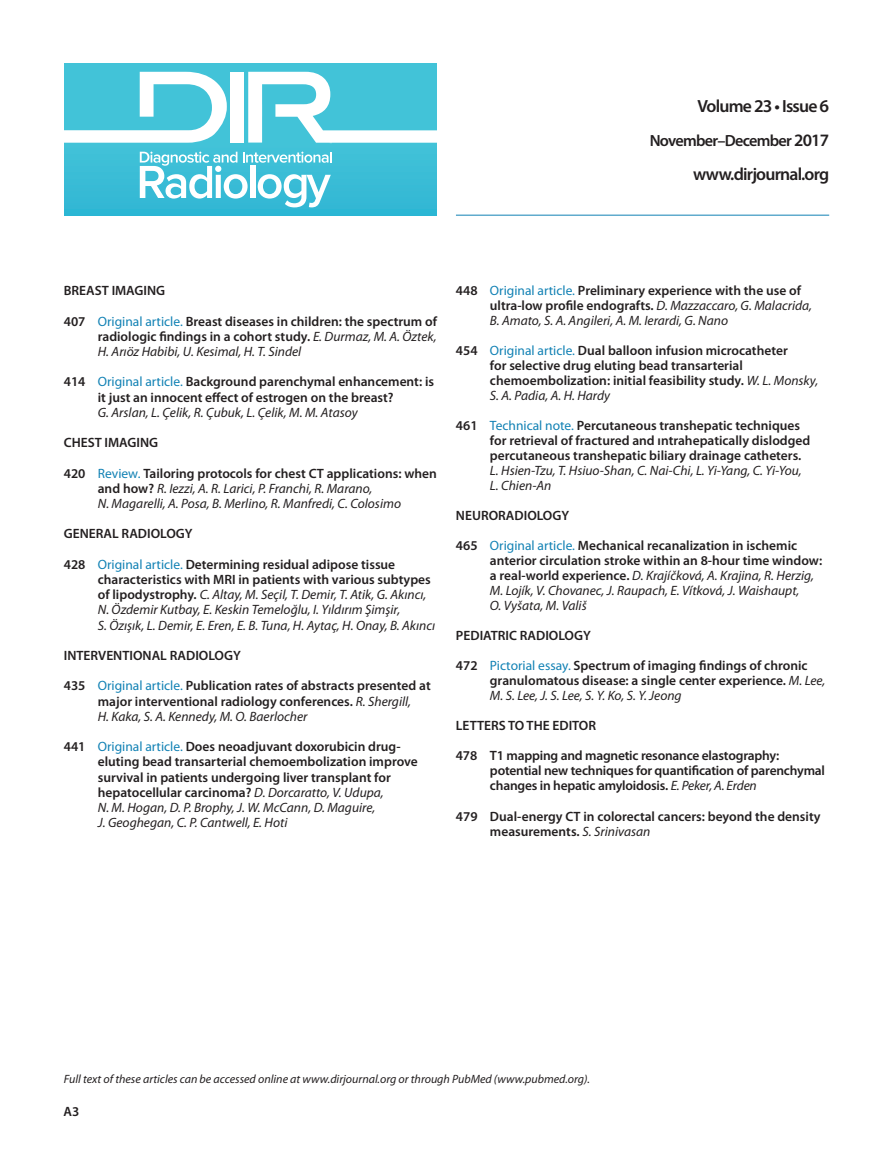
<style>
.page{position:relative;width:893px;height:1170px;background:#fff}
.page>*{position:absolute;margin:0;border:0;box-sizing:border-box;transform-origin:0 0}
.t1{font:600 17.7px "Myriad Pro";letter-spacing:-.045em;color:#231f20}
.t2{font:600 16.2px "Myriad Pro";letter-spacing:-.045em;color:#231f20}
.t3{font:600 13.5px/15px "Myriad Pro";color:#231f20}
.t4{font:italic 13.5px/15.1px "Myriad Pro";color:#231f20}
.t5{font:italic 12px "Myriad Pro";color:#231f20}
.s1{font-size:18px}
.s2{font-size:17.4px}
.s3{font-weight:400;color:#1181b4}
.s4{font-weight:400;font-style:italic}
.s5{font-weight:600;font-style:normal}
.s6{font-style:normal;color:#1181b4}
</style>
<div class="page">
<div style="left:65px;top:64px;width:371px;height:151px;background:linear-gradient(to bottom,#46c6d9,#36bad5)"></div>
<div style="left:230px;top:72px;width:14px;height:71px;background:#fff"></div>
<svg style="left:64px;top:72px;width:163px;height:71px"></svg>
<svg style="left:248px;top:72px;width:189px;height:71px"></svg>
<svg style="left:140px;top:152px;width:296px;height:63px"></svg>
<hr style="left:456px;top:215px;width:373px;height:1px;background:#1181b4">
<p class="t1" style="left:697px;top:95px;width:133px">Volume <span class="s1">23</span> • Issue <span class="s1">6</span></p>
<p class="t2" style="left:650px;top:131px;width:181px">November–December <span class="s2">2017</span></p>
<p class="t1" style="left:693px;top:163px;width:137px">www.dirjournal.org</p>
<p class="t3" style="left:64px;top:283px;width:103px">BREAST IMAGING</p>
<p class="t3" style="left:98px;top:313px;width:341px;text-align:justify;text-indent:-34px">407 <span class="s3">Original article.</span> Breast diseases in children: the spectrum of radiologic findings in a cohort study. <span class="s4">E. Durmaz, M. A. Öztek, H. Arıöz Habibi, U. Kesimal, H. T. Sindel</span></p>
<p class="t3" style="left:98px;top:374px;width:338px;text-indent:-34px">414 <span class="s3">Original article.</span> Background parenchymal enhancement: is it just an innocent effect of estrogen on the breast?<br><span class="s4">G. Arslan, L. Çelik, R. Çubuk, L. Çelik, M. M. Atasoy</span></p>
<p class="t3" style="left:64px;top:435px;width:96px">CHEST IMAGING</p>
<p class="t4" style="left:98px;top:465px;width:341px;text-indent:-34px"><span class="s5">420</span> <span class="s6">Review.</span> <span class="s5">Tailoring protocols for chest CT applications: when and how?</span> R. Iezzi, A. R. Larici, P. Franchi, R. Marano,<br>N. Magarelli, A. Posa, B. Merlino, R. Manfredi, C. Colosimo</p>
<p class="t3" style="left:64px;top:526px;width:130px">GENERAL RADIOLOGY</p>
<p class="t4" style="left:98px;top:556px;width:339px;text-indent:-34px"><span class="s5">428</span> <span class="s6">Original article.</span> <span class="s5">Determining residual adipose tissue characteristics with MRI in patients with various subtypes of lipodystrophy.</span> C. Altay, M. Seçil, T. Demir, T. Atik, G. Akıncı, N. Özdemir Kutbay, E. Keskin Temeloğlu, I. Yıldırım Şimşir,<br>S. Özışık, L. Demir, E. Eren, E. B. Tuna, H. Aytaç, H. Onay, B. Akıncı</p>
<p class="t3" style="left:64px;top:647px;width:179px">INTERVENTIONAL RADIOLOGY</p>
<p class="t3" style="left:98px;top:678px;width:334px;text-indent:-34px">435 <span class="s3">Original article.</span> Publication rates of abstracts presented at major interventional radiology conferences. <span class="s4">R. Shergill,<br>H. Kaka, S. A. Kennedy, M. O. Baerlocher</span></p>
<p class="t3" style="left:98px;top:738px;width:322px;text-indent:-34px">441 <span class="s3">Original article.</span> Does neoadjuvant doxorubicin drug&shy;eluting bead transarterial chemoembolization improve survival in patients undergoing liver transplant for hepatocellular carcinoma? <span class="s4">D. Dorcaratto, V. Udupa,<br>N. M. Hogan, D. P. Brophy, J. W. McCann, D. Maguire,<br>J. Geoghegan, C. P. Cantwell, E. Hoti</span></p>
<p class="t4" style="left:490px;top:283px;width:324px;text-indent:-34px"><span class="s5">448</span> <span class="s6">Original article.</span> <span class="s5">Preliminary experience with the use of ultra-low profile endografts.</span> D. Mazzaccaro, G. Malacrida,<br>B. Amato, S. A. Angileri, A. M. Ierardi, G. Nano</p>
<p class="t3" style="left:490px;top:343px;width:330px;text-indent:-34px">454 <span class="s3">Original article.</span> Dual balloon infusion microcatheter<br>for selective drug eluting bead transarterial chemoembolization: initial feasibility study. <span class="s4">W. L. Monsky, S. A. Padia, A. H. Hardy</span></p>
<p class="t3" style="left:490px;top:418px;width:322px;text-indent:-34px">461 <span class="s3">Technical note.</span> Percutaneous transhepatic techniques for retrieval of fractured and ıntrahepatically dislodged percutaneous transhepatic biliary drainage catheters.<br><span class="s4">L. Hsien-Tzu, T. Hsiuo-Shan, C. Nai-Chi, L. Yi-Yang, C. Yi-You, L. Chien-An</span></p>
<p class="t3" style="left:456px;top:508px;width:115px">NEURORADIOLOGY</p>
<p class="t3" style="left:490px;top:538px;width:334px;text-indent:-34px">465 <span class="s3">Original article.</span> Mechanical recanalization in ischemic anterior circulation stroke within an 8-hour time window: a real-world experience. <span class="s4">D. Krajíčková, A. Krajina, R. Herzig, M. Lojík, V. Chovanec, J. Raupach, E. Vítková, J. Waishaupt,<br>O. Vyšata, M. Vališ</span></p>
<p class="t3" style="left:456px;top:628px;width:136px">PEDIATRIC RADIOLOGY</p>
<p class="t3" style="left:490px;top:658px;width:337px;text-indent:-34px">472 <span class="s3">Pictorial essay.</span> Spectrum of imaging findings of chronic granulomatous disease: a single center experience. <span class="s4">M. Lee,<br>M. S. Lee, J. S. Lee, S. Y. Ko, S. Y. Jeong</span></p>
<p class="t3" style="left:456px;top:718px;width:142px">LETTERS TO THE EDITOR</p>
<p class="t3" style="left:490px;top:748px;width:337px;text-indent:-34px">478 T1 mapping and magnetic resonance elastography: potential new techniques for quantification of parenchymal changes in hepatic amyloidosis. <span class="s4">E. Peker, A. Erden</span></p>
<p class="t3" style="left:490px;top:808px;width:332px;text-indent:-34px">479 Dual-energy CT in colorectal cancers: beyond the density measurements. <span class="s4">S. Srinivasan</span></p>
<p class="t5" style="left:64px;top:1071px;width:528px">Full text of these articles can be accessed online at www.dirjournal.org or through PubMed (www.pubmed.org).</p>
<p class="t3" style="left:64px;top:1103px;width:17px">A3</p>
</div>
